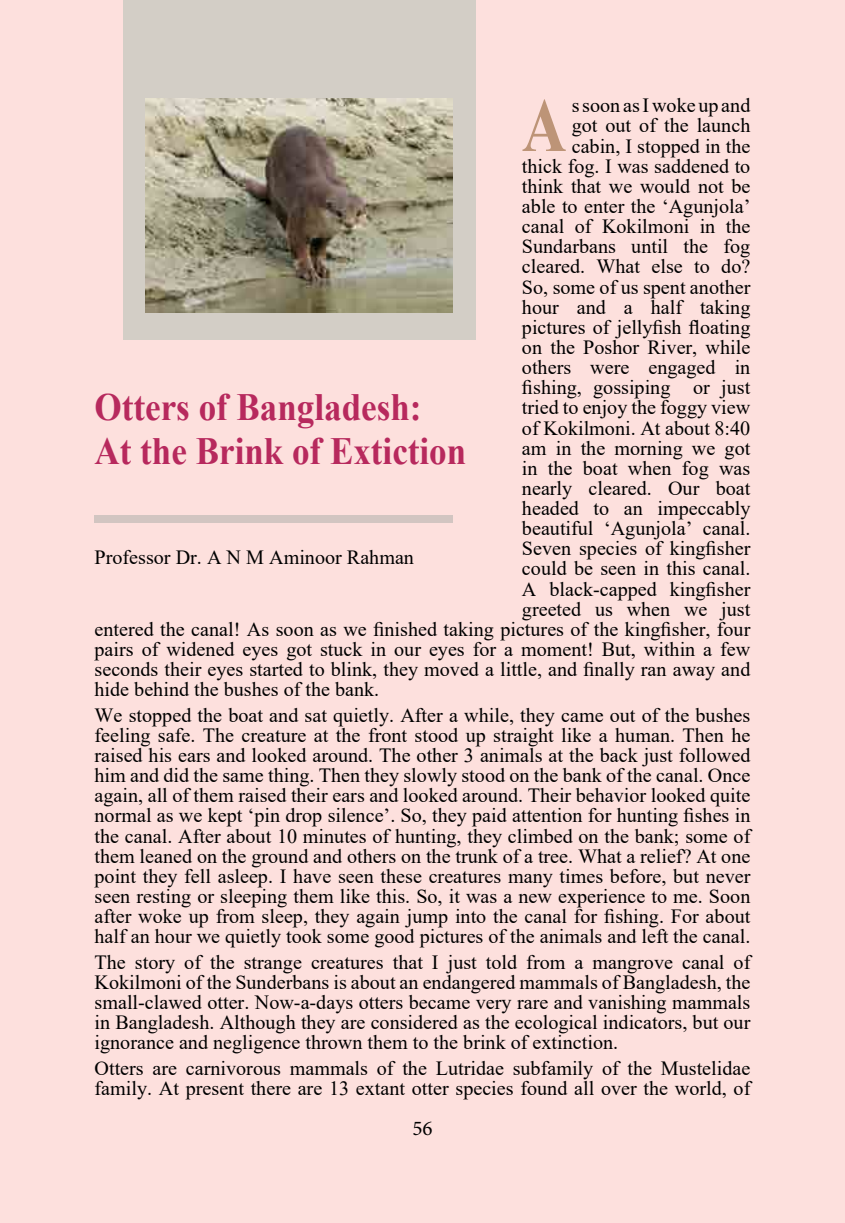
<style>
.page{position:relative;width:845px;height:1223px;background:#fff}
.page>*{position:absolute;margin:0;border:0;box-sizing:border-box;transform-origin:0 0}
.t1{font:700 76.48px "Times New Roman";color:#bd9477;scale:.81 1}
.t2{font:700 38.5px/43.8px "Times New Roman";color:#b7295d;scale:.91 1}
.t3{font:21px "Minion Pro";color:#000}
.t4{font:20.12px/20.1px "Times New Roman";color:#000;text-align:justify}
</style>
<div class="page">
<div style="left:0;top:0;width:844px;height:1222px;background:#fde0dd"></div>
<div style="left:122px;top:0;width:353px;height:339px;background:#d3cec6"></div>
<img style="left:145px;top:98px;width:308px;height:214px">
<div style="left:94px;top:515px;width:359px;height:7px;background:#d2c5c1"></div>
<p class="t4" style="left:571px;top:95px;width:180px">s soon as I woke up and</p>
<p class="t4" style="left:571px;top:115px;width:180px">got out of the launch</p>
<p class="t4" style="left:571px;top:135px;width:180px">cabin, I stopped in the</p>
<p class="t4" style="left:521px;top:155px;width:230px">thick fog. I was saddened to</p>
<p class="t4" style="left:521px;top:175px;width:230px">think that we would not be</p>
<p class="t4" style="left:521px;top:195px;width:230px">able to enter the ‘Agunjola’</p>
<p class="t4" style="left:521px;top:216px;width:230px">canal of Kokilmoni in the</p>
<p class="t4" style="left:521px;top:236px;width:230px">Sundarbans until the fog</p>
<p class="t4" style="left:521px;top:256px;width:230px">cleared. What else to do?</p>
<p class="t4" style="left:521px;top:276px;width:230px">So, some of us spent another</p>
<p class="t4" style="left:521px;top:296px;width:230px">hour and a half taking</p>
<p class="t4" style="left:521px;top:316px;width:230px">pictures of jellyfish floating</p>
<p class="t4" style="left:521px;top:336px;width:230px">on the Poshor River, while</p>
<p class="t4" style="left:521px;top:356px;width:230px">others were engaged in</p>
<p class="t4" style="left:521px;top:377px;width:230px">fishing, gossiping or just</p>
<p class="t4" style="left:521px;top:397px;width:230px">tried to enjoy the foggy view</p>
<p class="t4" style="left:521px;top:417px;width:230px">of Kokilmoni. At about 8:40</p>
<p class="t4" style="left:521px;top:437px;width:230px">am in the morning we got</p>
<p class="t4" style="left:521px;top:457px;width:230px">in the boat when fog was</p>
<p class="t4" style="left:521px;top:477px;width:230px">nearly cleared. Our boat</p>
<p class="t4" style="left:521px;top:497px;width:230px">headed to an impeccably</p>
<p class="t4" style="left:521px;top:517px;width:230px">beautiful ‘Agunjola’ canal.</p>
<p class="t4" style="left:521px;top:538px;width:230px">Seven species of kingfisher</p>
<p class="t4" style="left:521px;top:558px;width:230px">could be seen in this canal.</p>
<p class="t4" style="left:521px;top:578px;width:230px">A black-capped kingfisher</p>
<p class="t4" style="left:521px;top:598px;width:230px">greeted us when we just</p>
<p class="t4" style="left:94px;top:618px;width:657px">entered the canal! As soon as we finished taking pictures of the kingfisher, four</p>
<p class="t4" style="left:94px;top:638px;width:657px">pairs of widened eyes got stuck in our eyes for a moment! But, within a few</p>
<p class="t4" style="left:94px;top:658px;width:657px">seconds their eyes started to blink, they moved a little, and finally ran away and</p>
<p class="t4" style="left:94px;top:678px;width:286px">hide behind the bushes of the bank.</p>
<p class="t4" style="left:94px;top:704px;width:657px">We stopped the boat and sat quietly. After a while, they came out of the bushes feeling safe. The creature at the front stood up straight like a human. Then he raised his ears and looked around. The other 3 animals at the back just followed him and did the same thing. Then they slowly stood on the bank of the canal. Once again, all of them raised their ears and looked around. Their behavior looked quite normal as we kept ‘pin drop silence’. So, they paid attention for hunting fishes in the canal. After about 10 minutes of hunting, they climbed on the bank; some of them leaned on the ground and others on the trunk of a tree. What a relief? At one point they fell asleep. I have seen these creatures many times before, but never seen resting or sleeping them like this. So, it was a new experience to me. Soon after woke up from sleep, they again jump into the canal for fishing. For about half an hour we quietly took some good pictures of the animals and left the canal.</p>
<p class="t4" style="left:94px;top:951px;width:657px">The story of the strange creatures that I just told from a mangrove canal of Kokilmoni of the Sunderbans is about an endangered mammals of Bangladesh, the small-clawed otter. Now-a-days otters became very rare and vanishing mammals in Bangladesh. Although they are considered as the ecological indicators, but our ignorance and negligence thrown them to the brink of extinction.</p>
<p class="t4" style="left:94px;top:1056px;width:657px">Otters are carnivorous mammals of the Lutridae subfamily of the Mustelidae family. At present there are 13 extant otter species found all over the world, of</p>
<h1 class="t1" style="left:522px;top:70px;width:56px">A</h1>
<h2 class="t2" style="left:94px;top:384px;width:410px">Otters of Bangladesh:<br>At the Brink of Extiction</h2>
<p class="t4" style="left:94px;top:546px;width:321px">Professor Dr. A N M Aminoor Rahman</p>
<p class="t3" style="left:412px;top:1114px;width:22px">56</p>
</div>
